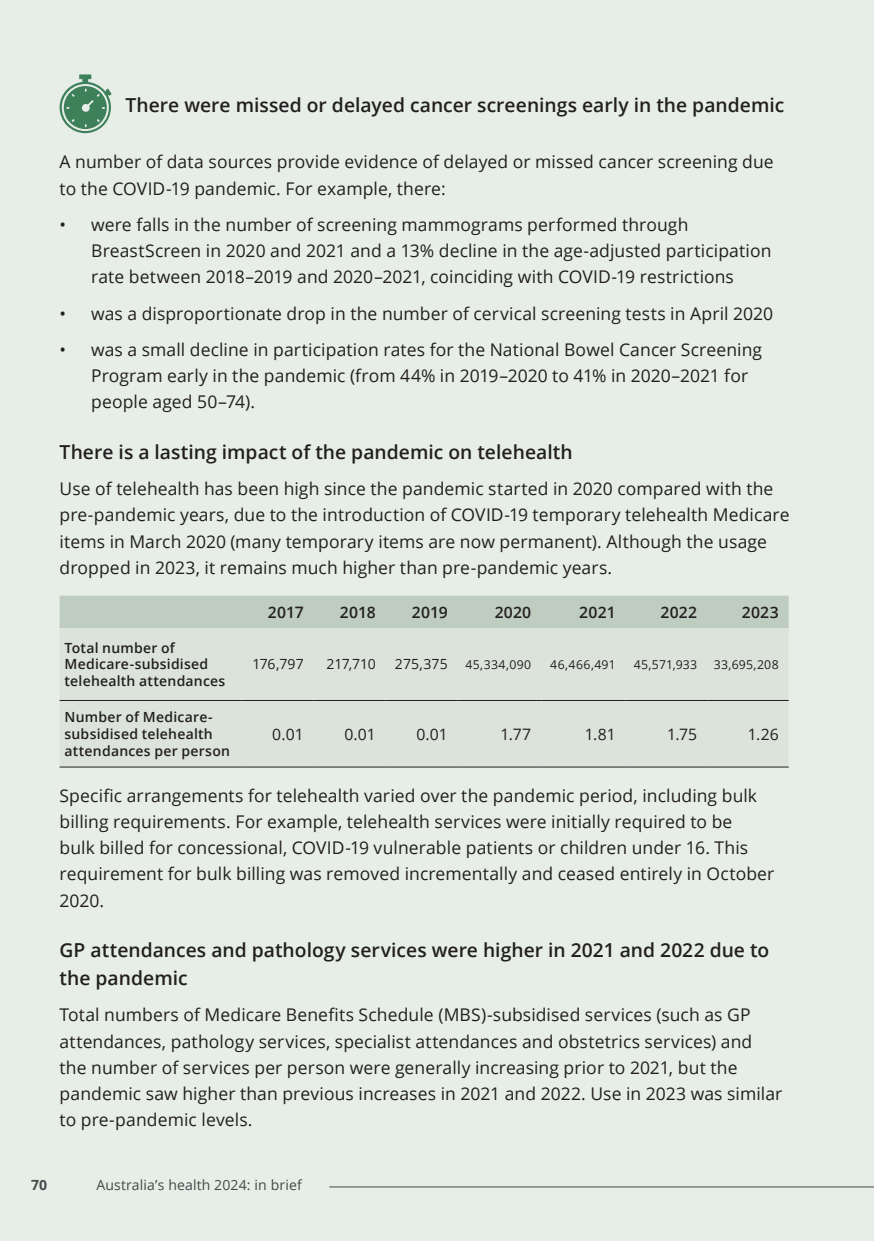
<style>
.page{position:relative;width:874px;height:1241px;background:#fff}
.page>*{position:absolute;margin:0;border:0;box-sizing:border-box;transform-origin:0 0}
.t1{font:600 19.25px/28px "Open Sans";color:#231f20}
.t2{font:17.5px/26.2px "Open Sans";letter-spacing:.005em;color:#231f20}
.t3{font:600 15.75px "Open Sans";letter-spacing:.005em;color:#231f20}
.t4{font:15.75px "Open Sans";letter-spacing:-.005em;color:#231f20}
.t5{font:600 14px/16.8px "Open Sans";letter-spacing:.015em;color:#231f20}
.t6{font:14px "Open Sans";letter-spacing:.01em;color:#44484a}
.t7{font:14px "Open Sans";color:#231f20}
.t8{font:700 14px "Open Sans";color:#44484a}
.t9{font:12.25px "Open Sans";letter-spacing:.025em;color:#231f20}
</style>
<div class="page">
<div style="left:0;top:0;width:873px;height:1240px;background:#e7eee8"></div>
<svg style="left:60px;top:74px;width:52px;height:59px"></svg>
<div style="left:60px;top:595px;width:728px;height:33px;background:#becdc0"></div>
<div style="left:60px;top:628px;width:728px;height:138px;background:#dce3db"></div>
<hr style="left:60px;top:700px;width:181px;height:1px;background:#231f20">
<hr style="left:241px;top:700px;width:72px;height:1px;background:#231f20">
<hr style="left:313px;top:700px;width:72px;height:1px;background:#231f20">
<hr style="left:385px;top:700px;width:72px;height:1px;background:#231f20">
<hr style="left:457px;top:700px;width:84px;height:1px;background:#231f20">
<hr style="left:541px;top:700px;width:84px;height:1px;background:#231f20">
<hr style="left:625px;top:700px;width:81px;height:1px;background:#231f20">
<hr style="left:706px;top:700px;width:82px;height:1px;background:#231f20">
<hr style="left:60px;top:766px;width:181px;height:1px;background:#231f20">
<hr style="left:241px;top:766px;width:72px;height:1px;background:#231f20">
<hr style="left:313px;top:766px;width:72px;height:1px;background:#231f20">
<hr style="left:385px;top:766px;width:72px;height:1px;background:#231f20">
<hr style="left:457px;top:766px;width:84px;height:1px;background:#231f20">
<hr style="left:541px;top:766px;width:84px;height:1px;background:#231f20">
<hr style="left:625px;top:766px;width:81px;height:1px;background:#231f20">
<hr style="left:706px;top:766px;width:82px;height:1px;background:#231f20">
<hr style="left:329px;top:1186px;width:544px;height:1px;background:#44484a">
<p class="t1" style="left:125px;top:91px;width:660px">There were missed or delayed cancer screenings early in the pandemic</p>
<p class="t2" style="left:60px;top:148px;width:715px">A number of data sources provide evidence of delayed or missed cancer screening due to the COVID-19 pandemic. For example, there:</p>
<p class="t2" style="left:91px;top:211px;width:681px;text-indent:-32px">• were falls in the number of screening mammograms performed through<br>BreastScreen in 2020 and 2021 and a 13% decline in the age-adjusted participation rate between 2018–2019 and 2020–2021, coinciding with COVID-19 restrictions</p>
<p class="t2" style="left:60px;top:300px;width:714px">• was a disproportionate drop in the number of cervical screening tests in April 2020</p>
<p class="t2" style="left:91px;top:336px;width:672px;text-indent:-32px">• was a small decline in participation rates for the National Bowel Cancer Screening<br>Program early in the pandemic (from 44% in 2019–2020 to 41% in 2020–2021 for people aged 50–74).</p>
<p class="t1" style="left:60px;top:437px;width:514px">There is a lasting impact of the pandemic on telehealth</p>
<p class="t2" style="left:60px;top:475px;width:731px">Use of telehealth has been high since the pandemic started in 2020 compared with the pre-pandemic years, due to the introduction of COVID-19 temporary telehealth Medicare items in March 2020 (many temporary items are now permanent). Although the usage dropped in 2023, it remains much higher than pre-pandemic years.</p>
<p class="t3" style="left:268px;top:601px;width:37px">2017</p>
<p class="t3" style="left:339px;top:601px;width:37px">2018</p>
<p class="t3" style="left:411px;top:601px;width:37px">2019</p>
<p class="t3" style="left:494px;top:601px;width:38px">2020</p>
<p class="t3" style="left:579px;top:601px;width:38px">2021</p>
<p class="t3" style="left:660px;top:601px;width:38px">2022</p>
<p class="t3" style="left:741px;top:601px;width:38px">2023</p>
<p class="t5" style="left:64px;top:638px;width:162px">Total number of<br>Medicare-subsidised telehealth attendances</p>
<p class="t7" style="left:252px;top:654px;width:53px">176,797</p>
<p class="t7" style="left:326px;top:654px;width:51px">217,710</p>
<p class="t7" style="left:394px;top:654px;width:54px">275,375</p>
<p class="t9" style="left:465px;top:655px;width:67px">45,334,090</p>
<p class="t9" style="left:550px;top:655px;width:67px">46,466,491</p>
<p class="t9" style="left:633px;top:655px;width:65px">45,571,933</p>
<p class="t9" style="left:713px;top:655px;width:66px">33,695,208</p>
<p class="t5" style="left:64px;top:708px;width:167px">Number of Medicare&shy;subsidised telehealth attendances per person</p>
<p class="t4" style="left:272px;top:723px;width:33px">0.01</p>
<p class="t4" style="left:344px;top:723px;width:33px">0.01</p>
<p class="t4" style="left:416px;top:723px;width:33px">0.01</p>
<p class="t4" style="left:500px;top:723px;width:32px">1.77</p>
<p class="t4" style="left:584px;top:723px;width:32px">1.81</p>
<p class="t4" style="left:666px;top:723px;width:32px">1.75</p>
<p class="t4" style="left:747px;top:723px;width:33px">1.26</p>
<p class="t2" style="left:60px;top:781px;width:716px">Specific arrangements for telehealth varied over the pandemic period, including bulk billing requirements. For example, telehealth services were initially required to be<br>bulk billed for concessional, COVID-19 vulnerable patients or children under 16. This requirement for bulk billing was removed incrementally and ceased entirely in October 2020.</p>
<p class="t1" style="left:60px;top:935px;width:711px">GP attendances and pathology services were higher in 2021 and 2022 due to the pandemic</p>
<p class="t2" style="left:60px;top:1001px;width:723px">Total numbers of Medicare Benefits Schedule (MBS)-subsidised services (such as GP attendances, pathology services, specialist attendances and obstetrics services) and the number of services per person were generally increasing prior to 2021, but the pandemic saw higher than previous increases in 2021 and 2022. Use in 2023 was similar to pre-pandemic levels.</p>
<p class="t8" style="left:31px;top:1174px;width:17px">70</p>
<p class="t6" style="left:96px;top:1174px;width:207px">Australia’s health 2024: in brief</p>
</div>
